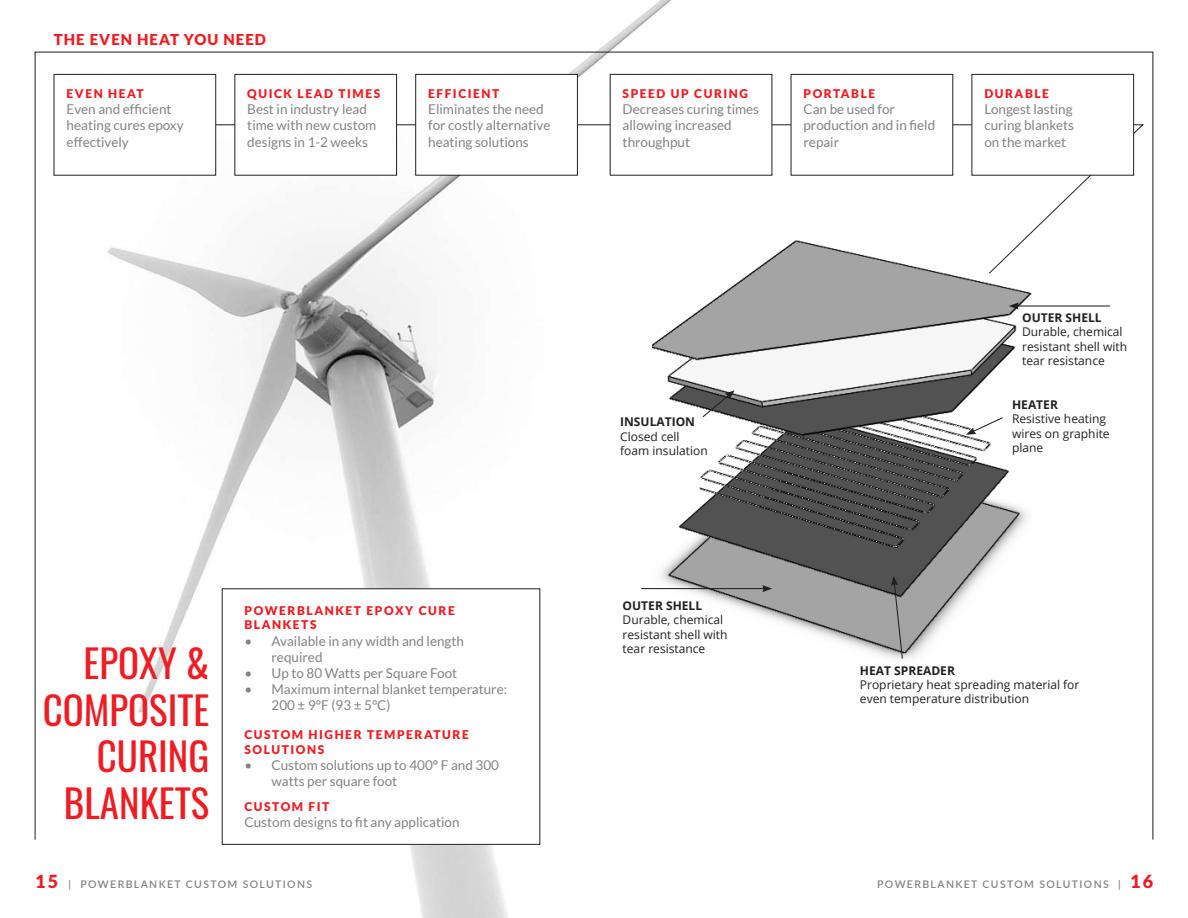
<style>
.page{position:relative;width:1188px;height:918px;background:#fff}
.page>*{position:absolute;margin:0;border:0;box-sizing:border-box;transform-origin:0 0}
.t1{font:39px/46.5px "Oswald";color:#ee1d23;text-align:right}
.t2{font:900 15px "Lato";letter-spacing:.07em;color:#ee1d23}
.t3{font:13.5px/16.2px "Lato";color:#808285}
.t4{font:12px/14.4px "Open Sans";color:#231f20}
.t5{font:900 12px/14.4px "Lato";letter-spacing:.13em;color:#ee1d23}
.t6{font:700 12px "Open Sans";color:#231f20}
.t7{font:600 10.5px "Lato";letter-spacing:.13em;color:#808285}
.s1{font-weight:900;font-size:18px;color:#ee1d23}
</style>
<div class="page">
<img style="left:34px;top:0;width:669px;height:918px">
<div style="left:222px;top:589px;width:318px;height:255px;background:#fff"></div>
<img style="left:652px;top:274px;width:380px;height:405px">
<hr style="left:641px;top:588px;width:124px;height:1px;background:#231f20">
<svg style="left:762px;top:585px;width:10px;height:7px"></svg>
<hr style="left:1016px;top:305px;width:94px;height:2px;background:#231f20">
<svg style="left:1009px;top:302px;width:10px;height:8px"></svg>
<svg style="left:701px;top:390px;width:34px;height:28px"></svg>
<svg style="left:966px;top:416px;width:38px;height:19px"></svg>
<svg style="left:891px;top:576px;width:13px;height:84px"></svg>
<svg style="left:66px;top:124px;width:1078px;height:150px"></svg>
<div style="left:54px;top:74px;width:162px;height:101px;background:#fff"></div>
<div style="left:54px;top:74px;width:162px;height:101px;border:1px solid #231f20"></div>
<div style="left:235px;top:74px;width:162px;height:101px;background:#fff"></div>
<div style="left:235px;top:74px;width:162px;height:101px;border:1px solid #231f20"></div>
<div style="left:416px;top:74px;width:161px;height:101px;background:#fff"></div>
<div style="left:416px;top:74px;width:162px;height:101px;border:1px solid #231f20"></div>
<div style="left:610px;top:74px;width:162px;height:101px;background:#fff"></div>
<div style="left:610px;top:74px;width:162px;height:101px;border:1px solid #231f20"></div>
<div style="left:791px;top:74px;width:162px;height:101px;background:#fff"></div>
<div style="left:791px;top:74px;width:162px;height:101px;border:1px solid #231f20"></div>
<div style="left:972px;top:74px;width:162px;height:101px;background:#fff"></div>
<div style="left:972px;top:74px;width:162px;height:101px;border:1px solid #231f20"></div>
<p class="t2" style="left:54px;top:30px;width:214px">THE EVEN HEAT YOU NEED</p>
<p class="t5" style="left:67px;top:86px;width:79px">EVEN HEAT</p>
<p class="t3" style="left:67px;top:101px;width:119px">Even and efficient heating cures epoxy effectively</p>
<p class="t5" style="left:247px;top:86px;width:134px">QUICK LEAD TIMES</p>
<p class="t3" style="left:247px;top:101px;width:131px">Best in industry lead time with new custom designs in 1-2 weeks</p>
<p class="t5" style="left:428px;top:86px;width:73px">EFFICIENT</p>
<p class="t3" style="left:428px;top:101px;width:124px">Eliminates the need for costly alternative heating solutions</p>
<h1 class="t1" style="left:43px;top:636px;width:168px">EPOXY &amp;<br>COMPOSITE<br>CURING<br>BLANKETS</h1>
<p class="t5" style="left:245px;top:603px;width:212px">POWERBLANKET EPOXY CURE<br>BLANKETS</p>
<p class="t3" style="left:272px;top:632px;width:194px;text-indent:-27px">• Available in any width and length required</p>
<p class="t3" style="left:245px;top:665px;width:214px">• Up to 80 Watts per Square Foot</p>
<p class="t3" style="left:272px;top:681px;width:237px;text-indent:-27px">• Maximum internal blanket temperature:<br>200 ± 9°F (93 ± 5°C)</p>
<p class="t5" style="left:245px;top:727px;width:226px">CUSTOM HIGHER TEMPERATURE<br>SOLUTIONS</p>
<p class="t3" style="left:272px;top:757px;width:229px;text-indent:-27px">• Custom solutions up to 400° F and 300 watts per square foot</p>
<p class="t5" style="left:245px;top:799px;width:86px">CUSTOM FIT</p>
<p class="t3" style="left:245px;top:814px;width:217px">Custom designs to fit any application</p>
<p class="t5" style="left:623px;top:86px;width:127px">SPEED UP CURING</p>
<p class="t3" style="left:623px;top:101px;width:138px">Decreases curing times allowing increased throughput</p>
<p class="t5" style="left:804px;top:86px;width:73px">PORTABLE</p>
<p class="t3" style="left:804px;top:101px;width:133px">Can be used for production and in field repair</p>
<p class="t5" style="left:984px;top:86px;width:66px">DURABLE</p>
<p class="t3" style="left:984px;top:101px;width:91px;text-align:justify">Longest lasting curing blankets on the market</p>
<p class="t6" style="left:620px;top:414px;width:76px">INSULATION</p>
<p class="t4" style="left:620px;top:429px;width:89px">Closed cell foam insulation</p>
<p class="t6" style="left:623px;top:597px;width:81px">OUTER SHELL</p>
<p class="t4" style="left:623px;top:613px;width:106px">Durable, chemical resistant shell with tear resistance</p>
<p class="t6" style="left:1022px;top:309px;width:81px">OUTER SHELL</p>
<p class="t4" style="left:1022px;top:324px;width:106px">Durable, chemical resistant shell with tear resistance</p>
<p class="t6" style="left:1012px;top:396px;width:47px">HEATER</p>
<p class="t4" style="left:1012px;top:411px;width:99px">Resistive heating wires on graphite plane</p>
<p class="t6" style="left:860px;top:662px;width:97px">HEAT SPREADER</p>
<p class="t4" style="left:860px;top:677px;width:221px">Proprietary heat spreading material for even temperature distribution</p>
<p class="t7" style="left:35px;top:877px;width:279px"><span class="s1">15</span> | POWERBLANKET CUSTOM SOLUTIONS</p>
<p class="t7" style="left:877px;top:877px;width:278px">POWERBLANKET CUSTOM SOLUTIONS | <span class="s1">16</span></p>
</div>
